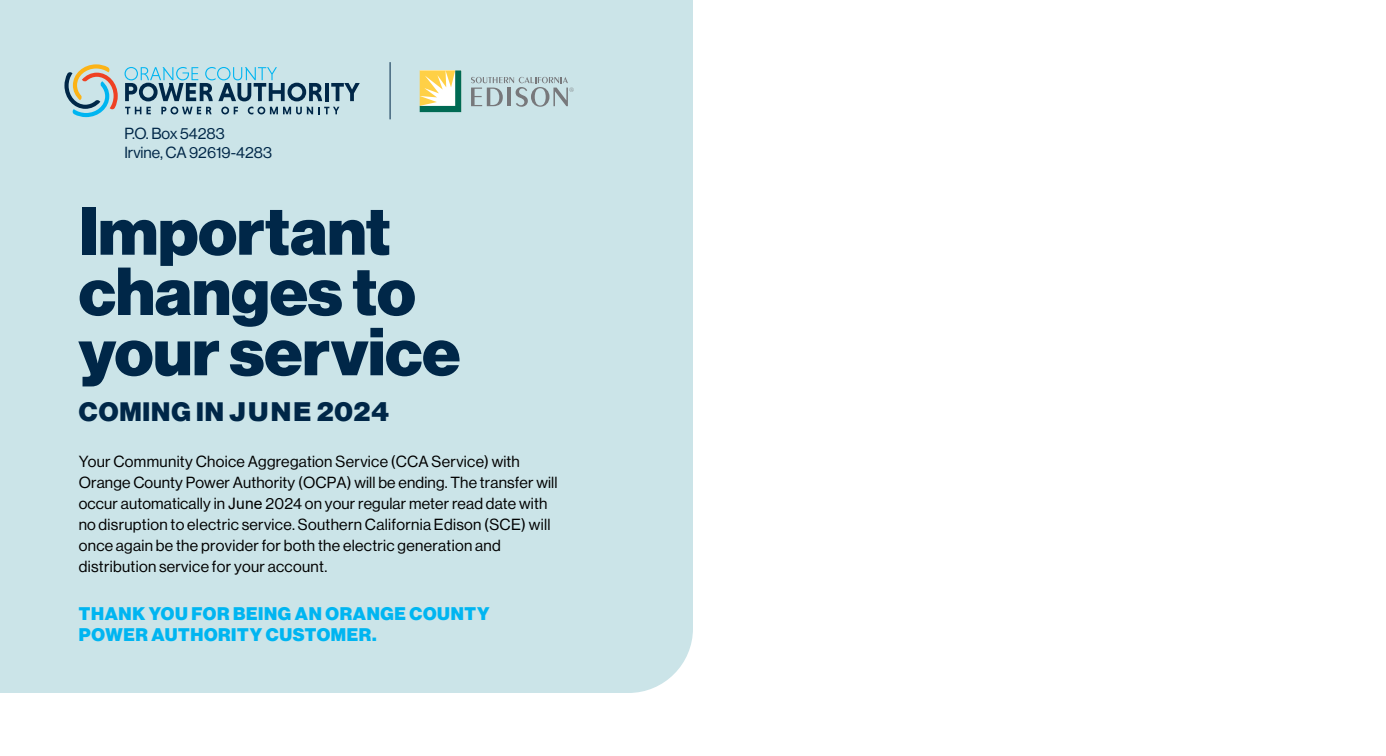
<style>
.page{position:relative;width:1386px;height:756px;background:#fff}
.page>*{position:absolute;margin:0;border:0;box-sizing:border-box;transform-origin:0 0}
.t1{font:66.33px/60.2px "N Haas Grotesk DS Pro 95 Blk";color:#002748}
.t2{font:26.07px "N Haas Grotesk DS Pro 95 Blk";letter-spacing:.035em;color:#002748}
.t3{font:17.85px/21px "N Haas Grotesk DS Pro 95 Blk";letter-spacing:.035em;color:#00b5f1}
.t4{font:15.75px/21px "N Haas Grotesk DS Pro 55 Rg";letter-spacing:.02em;color:#000}
.t5{font:15.75px/18.9px "N Haas Grotesk DS Pro 55 Rg";color:#002748}
.s1{font-family:"Arial";font-weight:900}
.s2{font-family:"Arial"}
</style>
<div class="page">
<div style="left:0;top:0;width:693px;height:693px;background:#cbe4e8"></div>
<svg style="left:64px;top:64px;width:54px;height:53px;background:#afbcb7"></svg>
<svg style="left:125px;top:67px;width:197px;height:34px;background:#88afbe"></svg>
<hr style="left:325px;top:83px;width:4px;height:18px;background:#002748">
<svg style="left:331px;top:83px;width:29px;height:18px"></svg>
<svg style="left:125px;top:107px;width:26px;height:7px"></svg>
<svg style="left:161px;top:107px;width:50px;height:7px"></svg>
<svg style="left:221px;top:107px;width:17px;height:7px"></svg>
<svg style="left:248px;top:107px;width:91px;height:7px"></svg>
<svg style="left:420px;top:70px;width:41px;height:42px"></svg>
<svg style="left:471px;top:77px;width:103px;height:30px;background:#b2c5c8"></svg>
<hr style="left:390px;top:62px;width:1px;height:57px;background:#002748">
<p class="t5" style="left:124px;top:124px;width:149px">P.O. Box 54283<br>Irvine, CA 92619-4283</p>
<h1 class="t1" style="left:79px;top:202px;width:383px">Important changes to your service</h1>
<h2 class="t2" style="left:79px;top:397px;width:312px">COMING IN <span class="s1">JUNE</span> 2024</h2>
<p class="t4" style="left:79px;top:451px;width:480px">Your Community Choice Aggregation Service (CCA Service) with Orange County Power Authority (OCPA) will be ending. The transfer will occur automatically in <span class="s2">June</span> 2024 on your regular meter read date with no disruption to electric service. Southern California Edison (SCE) will once again be the provider for both the electric generation and distribution service for your account.</p>
<p class="t3" style="left:79px;top:603px;width:412px">THANK YOU FOR BEING AN ORANGE COUNTY<br>POWER AUTHORITY CUSTOMER.</p>
</div>
